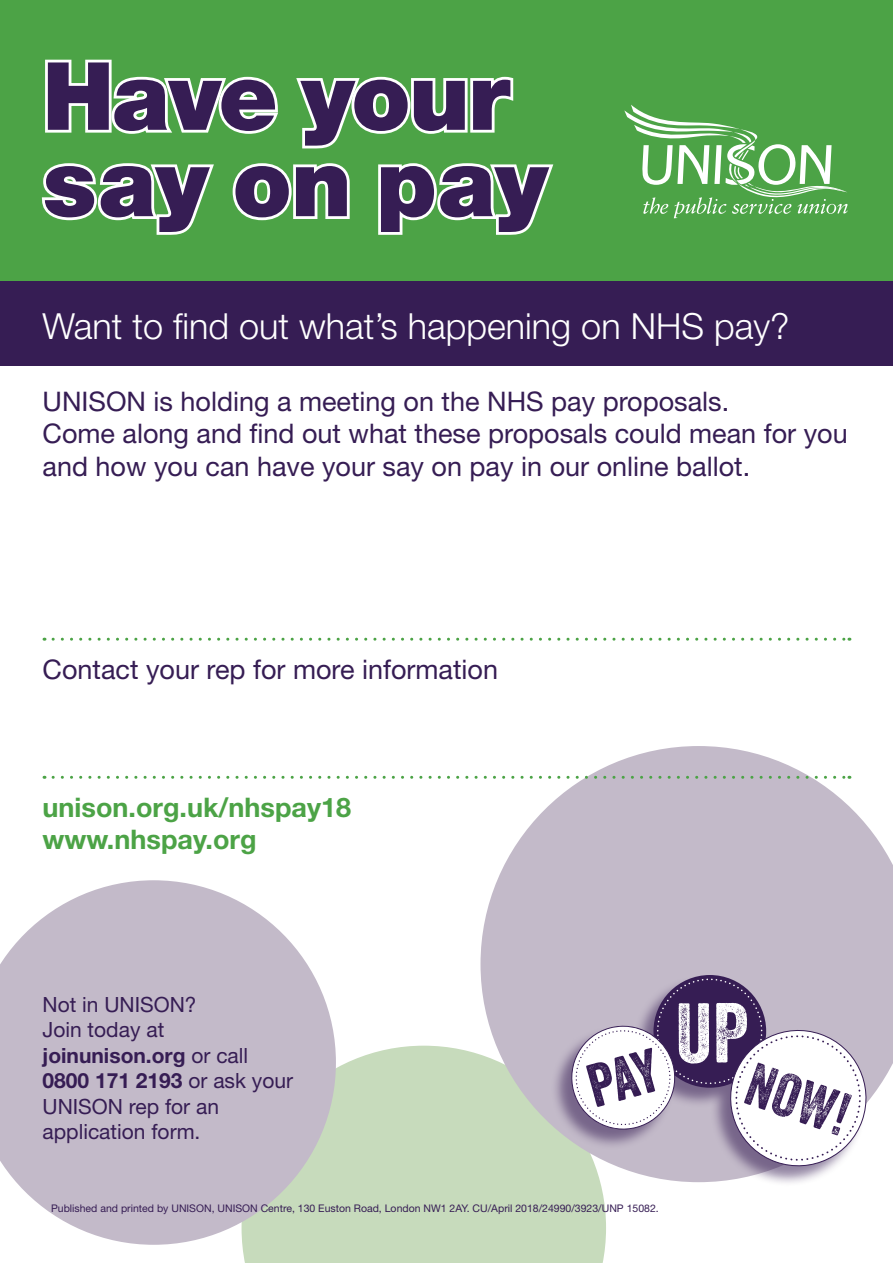
<style>
.page{position:relative;width:893px;height:1263px;background:#fff}
.page>*{position:absolute;margin:0;border:0;box-sizing:border-box;transform-origin:0 0}
.t1{font:900 94.2px/86.4px "Helvetica Neue";letter-spacing:-.01em;color:#361d54}
.t2{font:300 36px "Helvetica Neue";color:#fff}
.t3{font:27px/32.4px "Helvetica Neue";color:#361d54}
.t4{font:700 27px/32.4px "Helvetica Neue";color:#4ca346}
.t5{font:21px/25.5px "Helvetica Neue";color:#361d54}
.t6{font:10.5px "Helvetica Neue";color:#361d54}
.s1{font-weight:700}
</style>
<div class="page">
<div style="left:0;top:0;width:893px;height:283px;background:#4ca346"></div>
<div style="left:0;top:281px;width:893px;height:85px;background:#361d54"></div>
<div style="left:242px;top:1046px;width:364px;height:217px;background:#c7dbbc"></div>
<svg style="left:0;top:880px;width:336px;height:365px;fill:#c3bac9"></svg>
<svg style="left:480px;top:746px;width:413px;height:436px;fill:#c3bac9"></svg>
<div style="left:551px;top:976px;width:314px;height:211px;background:#361d54;opacity:.54"></div>
<svg style="left:568px;top:974px;width:301px;height:196px"></svg>
<svg style="left:624px;top:105px;width:224px;height:113px"></svg>
<svg style="left:45px;top:59px;width:233px;height:75px"></svg>
<svg style="left:296px;top:76px;width:218px;height:73px"></svg>
<svg style="left:41px;top:163px;width:173px;height:72px"></svg>
<svg style="left:232px;top:163px;width:118px;height:58px"></svg>
<svg style="left:378px;top:163px;width:176px;height:72px"></svg>
<svg style="left:53px;top:638px;width:797px;height:3px"></svg>
<svg style="left:53px;top:776px;width:797px;height:3px"></svg>
<h1 class="t1" style="left:43px;top:53px;width:507px">Have your say on pay</h1>
<h2 class="t2" style="left:43px;top:304px;width:748px">Want to find out what’s happening on NHS pay?</h2>
<p class="t3" style="left:43px;top:385px;width:807px">UNISON is holding a meeting on the NHS pay proposals.<br>Come along and find out what these proposals could mean for you and how you can have your say on pay in our online ballot.</p>
<p class="t3" style="left:43px;top:652px;width:457px">Contact your rep for more information</p>
<p class="t4" style="left:43px;top:790px;width:310px">unison.org.uk/nhspay18 www.nhspay.org</p>
<p class="t5" style="left:43px;top:991px;width:252px">Not in UNISON?<br>Join today at <span class="s1">joinunison.org</span> or call<br><span class="s1">0800 171 2193</span> or ask your<br>UNISON rep for an application form.</p>
<p class="t6" style="left:51px;top:1202px;width:609px">Published and printed by UNISON, UNISON Centre, 130 Euston Road, London NW1 2AY. CU/April 2018/24990/3923/UNP 15082.</p>
</div>
